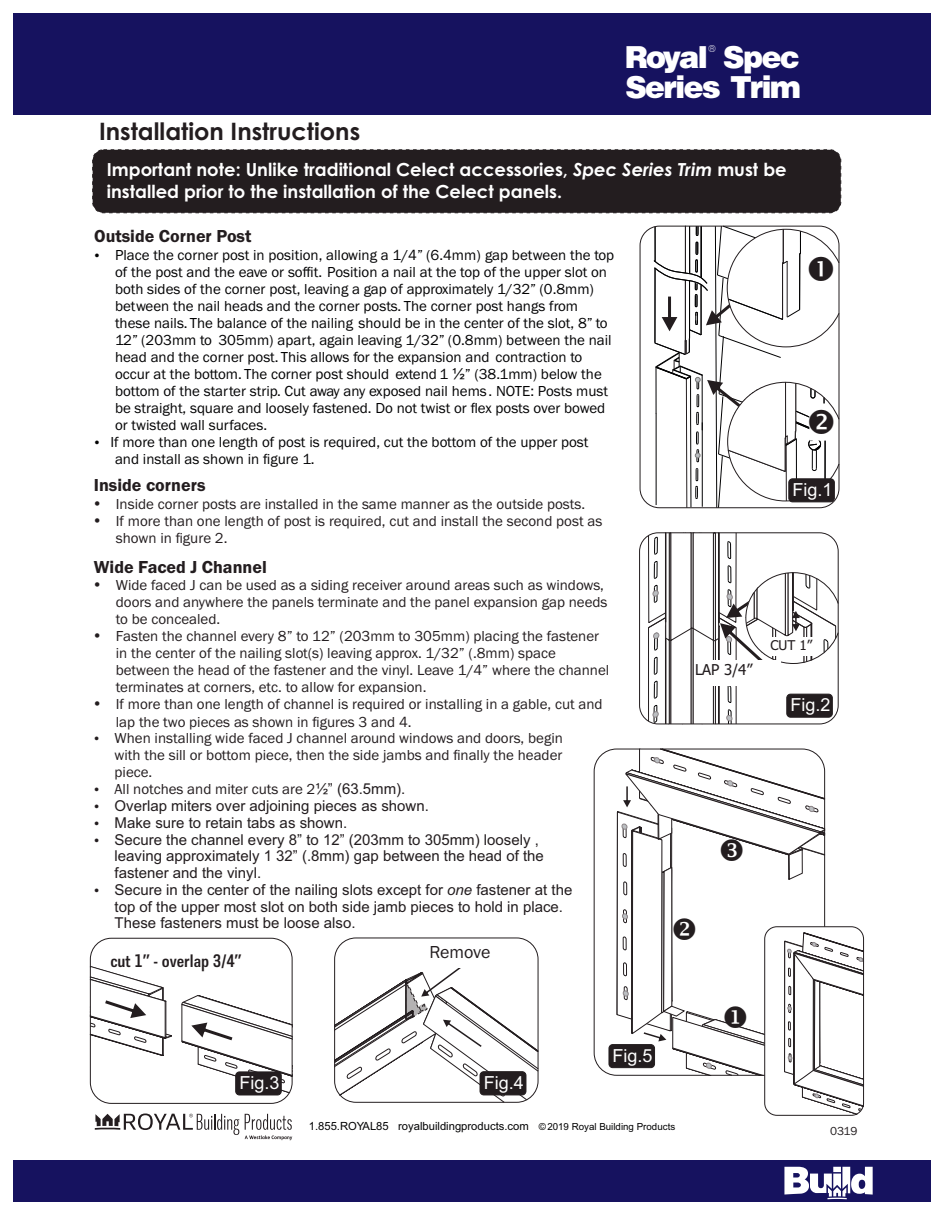
<style>
.page{position:relative;width:945px;height:1215px;background:#fff}
.page>*{position:absolute;margin:0;border:0;box-sizing:border-box;transform-origin:0 0}
.t1{font:900 27.3px/30.3px "Hallmarke";letter-spacing:-.09em;color:#fff;text-align:right}
.t2{font:700 24px "Century Gothic";color:#231d1f}
.t3{font:700 18px/21.8px "Century Gothic";color:#fff}
.t4{font:600 18px "Franklin Gothic";color:#231d1f}
.t5{font:18px "Arial";color:#fff}
.t6{font:500 18px "Trilon Cond";color:#231d1f}
.t7{font:18px "Franklin Gothic";letter-spacing:-.015em;color:#231d1f}
.t8{font:15px/17px "Franklin Gothic";color:#231d1f}
.t9{font:15px "Franklin Gothic";color:#020203}
.t10{font:15px/16.8px "Arial";color:#231d1f}
.t11{font:15px "Tahoma";color:#231d1f}
.t12{font:13.5px "Tahoma";color:#231d1f}
.t13{font:12px "Franklin Gothic";color:#231d1f}
.t14{font:11.25px "Arial";color:#020203}
.t15{font:900 8.85px "Hallmarke";color:#fff}
.s1{font-style:italic}
.s2{font-family:"Arial"}
.s3{font-size:9.75px}
</style>
<div class="page">
<div style="left:14px;top:14px;width:918px;height:101px;background:#16125f"></div>
<div style="left:93px;top:150px;width:748px;height:63px;background:#231d1f;border:1px dashed #231d1f;border-radius:11px"></div>
<svg style="left:90px;top:966px;width:203px;height:127px"></svg>
<div style="left:236px;top:1072px;width:45px;height:23px;background:#231d1f;border-radius:4px"></div>
<div style="left:236px;top:1072px;width:45px;height:23px;border:1px solid #231d1f;border-radius:4px"></div>
<div style="left:90px;top:938px;width:202px;height:166px;border:1px solid #231d1f;border-radius:21px"></div>
<svg style="left:334px;top:966px;width:205px;height:137px"></svg>
<div style="left:480px;top:1072px;width:46px;height:23px;background:#231d1f;border-radius:4px"></div>
<div style="left:480px;top:1072px;width:46px;height:23px;border:1px solid #231d1f;border-radius:4px"></div>
<div style="left:334px;top:938px;width:204px;height:164px;border:1px solid #231d1f;border-radius:21px"></div>
<div style="left:609px;top:1045px;width:46px;height:23px;background:#231d1f;border-radius:4px"></div>
<div style="left:609px;top:1044px;width:46px;height:24px;border:1px solid #231d1f;border-radius:4px"></div>
<svg style="left:95px;top:1114px;width:144px;height:21px"></svg>
<svg style="left:245px;top:1114px;width:47px;height:26px"></svg>
<div style="left:14px;top:1160px;width:918px;height:41px;background:#16125f"></div>
<svg style="left:617px;top:226px;width:256px;height:976px"></svg>
<h2 class="t2" style="left:99px;top:122px;width:263px">Installation Instructions</h2>
<h1 class="t1" style="left:625px;top:40px;width:177px">Spec<br>Series Trim</h1>
<h1 class="t1" style="left:625px;top:40px;width:85px">Royal</h1>
<p class="t15" style="left:708px;top:42px;width:9px">®</p>
<p class="t3" style="left:107px;top:161px;width:681px">Important note: Unlike traditional Celect accessories, <span class="s1">Spec Series Trim</span> must be installed prior to the installation of the Celect panels.</p>
<p class="t4" style="left:94px;top:230px;width:159px">Outside Corner Post</p>
<p class="t9" style="left:115px;top:249px;width:501px">Place the corner post in position, allowing a 1/4” (6.4mm) gap between the top</p>
<p class="t9" style="left:115px;top:266px;width:494px">of the post and the eave or soffit. Position a nail at the top of the upper slot on</p>
<p class="t9" style="left:115px;top:283px;width:481px">both sides of the corner post, leaving a gap of approximately 1/32” (0.8mm)</p>
<p class="t9" style="left:115px;top:300px;width:465px">between the nail heads and the corner posts. The corner post hangs from</p>
<p class="t9" style="left:115px;top:317px;width:494px">these nails. The balance of the nailing should be in the center of the slot, 8” to</p>
<p class="t9" style="left:115px;top:334px;width:498px">12” (203mm to 305mm) apart, again leaving 1/32” (0.8mm) between the nail</p>
<p class="t9" style="left:115px;top:351px;width:469px">head and the corner post. This allows for the expansion and contraction to</p>
<p class="t9" style="left:115px;top:369px;width:488px">occur at the bottom. The corner post should extend 1 <span class="s2">½</span>” (38.1mm) below the</p>
<p class="t9" style="left:115px;top:386px;width:495px">bottom of the starter strip. Cut away any exposed nail hems. NOTE: Posts must</p>
<p class="t9" style="left:115px;top:403px;width:492px">be straight, square and loosely fastened. Do not twist or flex posts over bowed</p>
<p class="t9" style="left:115px;top:420px;width:154px">or twisted wall surfaces.</p>
<p class="t9" style="left:110px;top:437px;width:480px">If more than one length of post is required, cut the bottom of the upper post</p>
<p class="t9" style="left:115px;top:454px;width:201px">and install as shown in figure 1.</p>
<p class="t4" style="left:94px;top:479px;width:113px">Inside corners</p>
<p class="t8" style="left:116px;top:497px;width:488px">Inside corner posts are installed in the same manner as the outside posts.<br>If more than one length of post is required, cut and install the second post as shown in figure 2.</p>
<p class="t4" style="left:94px;top:560px;width:174px">Wide Faced J Channel</p>
<p class="t8" style="left:116px;top:578px;width:495px">Wide faced J can be used as a siding receiver around areas such as windows, doors and anywhere the panels terminate and the panel expansion gap needs to be concealed.<br>Fasten the channel every 8” to 12” (203mm to 305mm) placing the fastener in the center of the nailing slot(s) leaving approx. 1/32” (.8mm) space between the head of the fastener and the vinyl. Leave 1/4” where the channel terminates at corners, etc. to allow for expansion.<br>If more than one length of channel is required or installing in a gable, cut and lap the two pieces as shown in figures 3 and 4.</p>
<p class="t8" style="left:115px;top:731px;width:450px">When installing wide faced J channel around windows and doors, begin with the sill or bottom piece, then the side jambs and finally the header piece.<br>All notches and miter cuts are 2<span class="s2">½” (63.5mm).</span></p>
<p class="t10" style="left:115px;top:799px;width:459px">Overlap miters over adjoining pieces as shown.<br>Make sure to retain tabs as shown.<br>Secure the channel every 8” to 12” (203mm to 305mm) loosely , leaving approximately 1 32” (.8mm) gap between the head of the fastener and the vinyl.<br>Secure in the center of the nailing slots except for <span class="s1">one</span> fastener at the top of the upper most slot on both side jamb pieces to hold in place.<br>These fasteners must be loose also.</p>
<p class="t6" style="left:110px;top:954px;width:133px">cut 1” - overlap 3/4”</p>
<p class="t7" style="left:429px;top:945px;width:62px">Remove</p>
<p class="t5" style="left:792px;top:483px;width:42px">Fig.1</p>
<p class="t11" style="left:695px;top:663px;width:59px">LAP 3/4”</p>
<p class="t12" style="left:770px;top:640px;width:43px">CUT 1”</p>
<p class="t5" style="left:790px;top:698px;width:42px">Fig.2</p>
<p class="t5" style="left:239px;top:1076px;width:42px">Fig.3</p>
<p class="t5" style="left:484px;top:1076px;width:42px">Fig.4</p>
<p class="t5" style="left:613px;top:1049px;width:42px">Fig.5</p>
<p class="t14" style="left:309px;top:1122px;width:368px">1.855.ROYAL85 royalbuildingproducts.com <span class="s3">©2019 Royal Building Products</span></p>
<p class="t13" style="left:830px;top:1127px;width:29px">0319</p>
</div>
